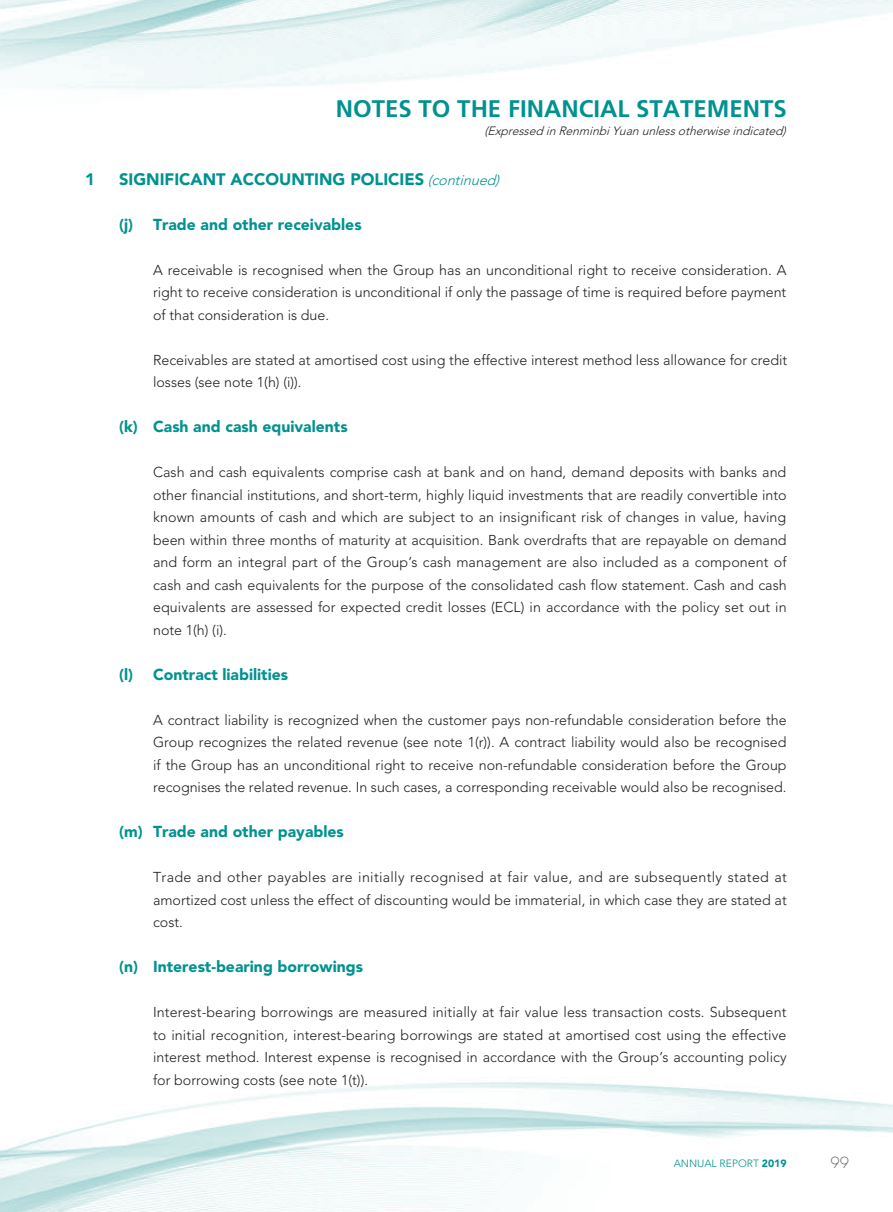
<style>
.page{position:relative;width:893px;height:1212px;background:#fff}
.page>*{position:absolute;margin:0;border:0;box-sizing:border-box;transform-origin:0 0}
.t1{font:700 24px "Frutiger LT Std";color:#009290}
.t2{font:900 16.5px "Avenir LT Std";color:#009290}
.t3{font:900 15.75px "Avenir LT Std";color:#009290}
.t4{font:300 15px "Futura Std";color:#636366}
.t5{font:300 14.25px/22.5px "Avenir LT Std";color:#231f20;text-align:justify}
.t6{font:italic 300 12px "Avenir LT Std";color:#231f20}
.t7{font:300 10.5px "Avenir LT Std";color:#009290}
.s1{font-weight:300;font-style:italic;font-size:14.25px}
.s2{font-weight:900}
</style>
<div class="page">
<img style="left:0;top:0;width:893px;height:1212px">
<h1 class="t1" style="left:336px;top:94px;width:452px">NOTES TO THE FINANCIAL STATEMENTS</h1>
<p class="t6" style="left:484px;top:124px;width:306px">(Expressed inRenminbiYuanunlessotherwiseindicated)</p>
<p class="t2" style="left:85px;top:169px;width:11px">1</p>
<p class="t2" style="left:119px;top:169px;width:386px">SIGNIFICANT ACCOUNTING POLICIES <span class="s1">(continued)</span></p>
<p class="t3" style="left:119px;top:215px;width:244px">(j) Trade and other receivables</p>
<p class="t5" style="left:153px;top:259px;width:635px">A receivable is recognised when the Group has an unconditional right to receive consideration. A right to receive consideration is unconditional if only the passage of time is required before payment of that consideration is due.</p>
<p class="t5" style="left:153px;top:349px;width:636px">Receivables are stated at amortised cost using the effective interest method less allowance for credit losses (see note 1(h) (i)).</p>
<p class="t3" style="left:119px;top:417px;width:230px">(k) Cash and cash equivalents</p>
<p class="t5" style="left:153px;top:461px;width:635px">Cash and cash equivalents comprise cash at bank and on hand, demand deposits with banks and other financial institutions, and short-term, highly liquid investments that are readily convertible into known amounts of cash and which are subject to an insignificant risk of changes in value, having been within three months of maturity at acquisition. Bank overdrafts that are repayable on demand and form an integral part of the Group’s cash management are also included as a component of cash and cash equivalents for the purpose of the consolidated cash flow statement. Cash and cash equivalents are assessed for expected credit losses (ECL) in accordance with the policy set out in note 1(h) (i).</p>
<p class="t3" style="left:119px;top:665px;width:171px">(l) Contract liabilities</p>
<p class="t5" style="left:153px;top:709px;width:635px">A contract liability is recognized when the customer pays non-refundable consideration before the Group recognizes the related revenue (see note 1(r)). A contract liability would also be recognised if the Group has an unconditional right to receive non-refundable consideration before the Group recognises the related revenue. In such cases, a corresponding receivable would also be recognised.</p>
<p class="t3" style="left:119px;top:822px;width:226px">(m) Trade and other payables</p>
<p class="t5" style="left:153px;top:866px;width:635px">Trade and other payables are initially recognised at fair value, and are subsequently stated at amortized cost unless the effect of discounting would be immaterial, in which case they are stated at cost.</p>
<p class="t3" style="left:119px;top:957px;width:245px">(n) Interest-bearing borrowings</p>
<p class="t5" style="left:153px;top:1001px;width:635px">Interest-bearing borrowings are measured initially at fair value less transaction costs. Subsequent to initial recognition, interest-bearing borrowings are stated at amortised cost using the effective interest method. Interest expense is recognised in accordance with the Group’s accounting policy for borrowing costs (see note 1(t)).</p>
<p class="t7" style="left:674px;top:1157px;width:114px">ANNUAL REPORT <span class="s2">2019</span></p>
<p class="t4" style="left:830px;top:1153px;width:20px">99</p>
</div>
